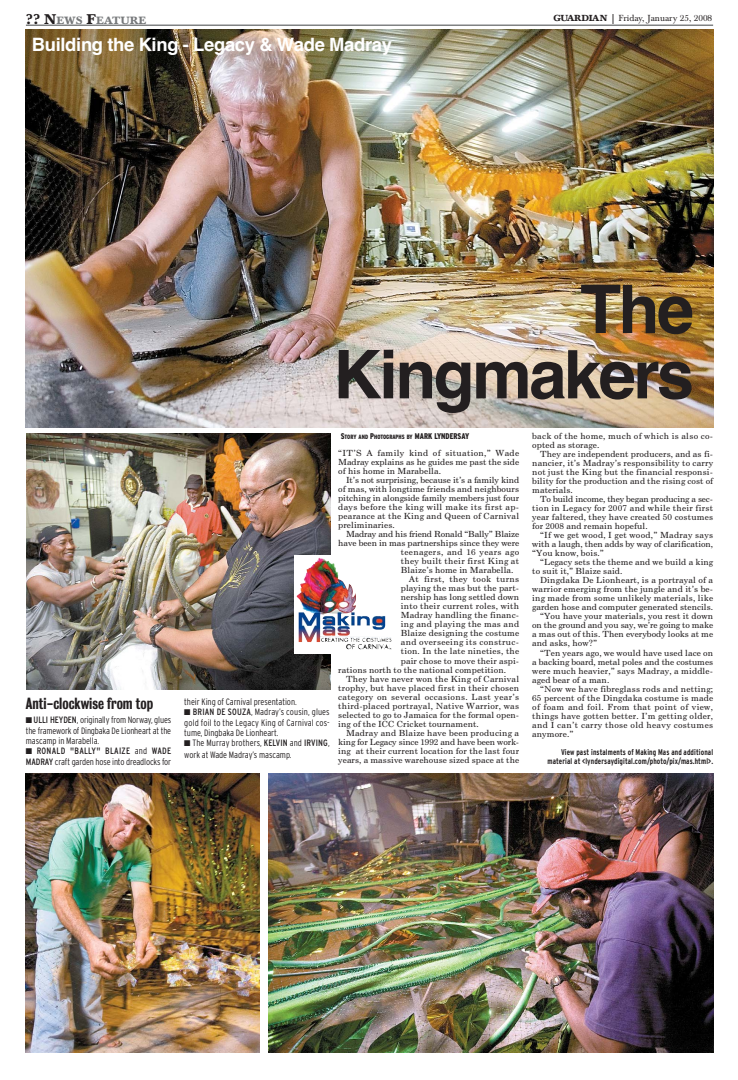
<style>
.page{position:relative;width:738px;height:1080px;background:#fff}
.page>*{position:absolute;margin:0;border:0;box-sizing:border-box;transform-origin:0 0}
.t1{font:700 67.2px/65.3px "Helvetica";letter-spacing:-.04em;color:#231f20;text-align:right}
.t2{font:700 18.4px "Helvetica";letter-spacing:-.015em;color:#fff}
.t3{font:14.7px "Bureau Grotesque Three Five";color:#231f20}
.t4{font:700 11px "Baskerville T";color:#76787a}
.t5{font:300 condensed 9.2px/11.2px "Interstate";letter-spacing:-.005em;color:#231f20}
.t6{font:9.2px "Baskerville T";color:#231f20}
.t7{font:8.5px/9px "Century Schlbk AI";letter-spacing:.01em;color:#231f20;text-align:justify;scale:1.05 1}
.t8{font:8.5px "Century Schlbk AI";letter-spacing:.03em;color:#231f20;scale:1.05 1}
.t9{font:8.5px "Century Schlbk AI";letter-spacing:-.01em;color:#231f20;scale:1.05 1}
.t10{font:8.5px "Century Schlbk AI";letter-spacing:-.02em;color:#231f20;scale:1.05 1}
.t11{font:8.5px "Century Schlbk AI";letter-spacing:-.015em;color:#231f20;scale:1.05 1}
.t12{font:700 condensed 8.3px/9px "Interstate";letter-spacing:.015em;color:#231f20;text-align:right;scale:.9 1}
.t13{font:900 condensed 6.2px "Interstate";color:#231f20;scale:.9 1}
.s1{font-size:14.7px;color:#231f20}
.s2{font-weight:700}
.s3{font-weight:500;font-size:12px}
.s4{font-weight:400}
.s5{font-size:8.3px}
</style>
<div class="page">
<hr style="left:26px;top:25px;width:687px;height:1px;background:#76787a">
<img style="left:26px;top:30px;width:687px;height:397px">
<img style="left:26px;top:433px;width:304px;height:256px">
<img style="left:26px;top:774px;width:234px;height:279px">
<img style="left:268px;top:774px;width:445px;height:279px">
<div style="left:294px;top:555px;width:101px;height:98px;background:#fff"></div>
<img style="left:296px;top:557px;width:96px;height:85px">
<p class="t4" style="left:26px;top:16px;width:122px"><span class="s1">?? N</span>EWS <span class="s1">F</span>EATURE</p>
<p class="t6" style="left:553px;top:15px;width:160px"><span class="s2">GUARDIAN</span> <span class="s3">|</span> Friday, January 25, 2008</p>
<h2 class="t2" style="left:32px;top:36px;width:362px">Building the King - Legacy &amp; Wade Madray</h2>
<h3 class="t3" style="left:26px;top:698px;width:129px">Anti-clockwise from top</h3>
<p class="t5" style="left:26px;top:715px;width:147px">■ <span class="s4">ULLI HEYDEN</span>, originally from Norway, glues the framework of Dingbaka De Lionheart at the</p>
<p class="t5" style="left:26px;top:736px;width:75px">mascamp in Marabella.</p>
<p class="t5" style="left:26px;top:746px;width:147px">■ <span class="s4">RONALD "BALLY" BLAIZE</span> and <span class="s4">WADE<br>MADRAY</span> craft garden hose into dreadlocks for</p>
<p class="t5" style="left:184px;top:697px;width:114px">their King of Carnival presentation.</p>
<p class="t5" style="left:184px;top:707px;width:147px">■ <span class="s4">BRIAN DE SOUZA</span>, Madray’s cousin, glues gold foil to the Legacy King of Carnival cos-</p>
<p class="t5" style="left:184px;top:728px;width:96px">tume, Dingbaka De Lionheart.</p>
<p class="t5" style="left:184px;top:738px;width:147px">■ The Murray brothers, <span class="s4">KELVIN</span> and <span class="s4">IRVING</span>, work at Wade Madray’s mascamp.</p>
<h1 class="t1" style="left:333px;top:283px;width:362px">The<br>Kingmakers</h1>
<p class="t13" style="left:341px;top:435px;width:144px"><span class="s5">S</span>TORY AND <span class="s5">P</span>HOTOGRAPHS BY <span class="s5">MARK LYNDERSAY</span></p>
<p class="t7" style="left:338px;top:449px;width:174px">“IT’S A family kind of situation,” Wade Madray explains as he guides me past the side of his home in Marabella.</p>
<p class="t7" style="left:338px;top:476px;width:174px;text-indent:8px">It’s not surprising, because it’s a family kind of mas, with longtime friends and neighbours pitching in alongside family members just four days before the king will make its first ap&shy;pearance at the King and Queen of Carnival preliminaries.</p>
<p class="t10" style="left:346px;top:530px;width:166px">Madray and his friend Ronald “Bally” Blaize</p>
<p class="t9" style="left:338px;top:539px;width:174px">have been in mas partnerships since they were</p>
<p class="t8" style="left:401px;top:548px;width:114px">teenagers, and 16 years ago</p>
<p class="t8" style="left:401px;top:557px;width:114px">they built their first King at</p>
<p class="t7" style="left:401px;top:567px;width:109px">Blaize’s home in Marabella.</p>
<p class="t8" style="left:409px;top:575px;width:107px">At first, they took turns</p>
<p class="t7" style="left:401px;top:585px;width:114px">playing the mas but the part-</p>
<p class="t7" style="left:401px;top:594px;width:114px">nership has long settled down</p>
<p class="t7" style="left:401px;top:603px;width:114px">into their current roles, with</p>
<p class="t7" style="left:401px;top:612px;width:114px">Madray handling the financ-</p>
<p class="t7" style="left:401px;top:621px;width:114px">ing and playing the mas and</p>
<p class="t7" style="left:401px;top:630px;width:114px">Blaize designing the costume</p>
<p class="t8" style="left:401px;top:639px;width:114px">and overseeing its construc-</p>
<p class="t7" style="left:401px;top:648px;width:114px">tion. In the late nineties, the</p>
<p class="t7" style="left:401px;top:657px;width:114px">pair chose to move their aspi-</p>
<p class="t7" style="left:338px;top:666px;width:161px">rations north to the national competition.</p>
<p class="t7" style="left:346px;top:675px;width:166px">They have never won the King of Carnival</p>
<p class="t7" style="left:338px;top:684px;width:174px">trophy, but have placed first in their chosen</p>
<p class="t8" style="left:338px;top:693px;width:174px">category on several occasions. Last year’s</p>
<p class="t7" style="left:338px;top:702px;width:174px">third-placed portrayal, Native Warrior, was</p>
<p class="t7" style="left:338px;top:711px;width:174px">selected to go to Jamaica for the formal open-</p>
<p class="t7" style="left:338px;top:720px;width:135px">ing of the ICC Cricket tournament.</p>
<p class="t7" style="left:346px;top:729px;width:166px">Madray and Blaize have been producing a</p>
<p class="t10" style="left:338px;top:738px;width:174px">king for Legacy since 1992 and have been work-</p>
<p class="t7" style="left:338px;top:747px;width:174px">ing at their current location for the last four</p>
<p class="t7" style="left:338px;top:756px;width:174px">years, a massive warehouse sized space at the</p>
<p class="t7" style="left:532px;top:432px;width:174px">back of the home, much of which is also co&shy;opted as storage.</p>
<p class="t7" style="left:532px;top:450px;width:174px;text-indent:8px">They are independent producers, and as fi&shy;nancier, it’s Madray’s responsibility to carry not just the King but the financial responsi&shy;bility for the production and the rising cost of materials.</p>
<p class="t7" style="left:532px;top:495px;width:174px;text-indent:8px">To build income, they began producing a sec&shy;tion in Legacy for 2007 and while their first year faltered, they have created 50 costumes for 2008 and remain hopeful.</p>
<p class="t7" style="left:532px;top:531px;width:174px;text-indent:8px">“If we get wood, I get wood,” Madray says with a laugh, then adds by way of clarification, “You know, bois.”</p>
<p class="t7" style="left:532px;top:559px;width:174px;text-indent:8px">“Legacy sets the theme and we build a king to suit it,” Blaize said.</p>
<p class="t7" style="left:540px;top:577px;width:166px">Dingdaka De Lionheart, is a portrayal of a</p>
<p class="t7" style="left:532px;top:586px;width:174px">warrior emerging from the jungle and it’s be-</p>
<p class="t7" style="left:532px;top:595px;width:174px">ing made from some unlikely materials, like</p>
<p class="t7" style="left:532px;top:604px;width:174px">garden hose and computer generated stencils.</p>
<p class="t7" style="left:540px;top:613px;width:166px">“You have your materials, you rest it down</p>
<p class="t11" style="left:532px;top:622px;width:174px">on the ground and you say, we’re going to make</p>
<p class="t7" style="left:532px;top:631px;width:174px">a mas out of this. Then everybody looks at me</p>
<p class="t7" style="left:532px;top:640px;width:63px">and asks, how?”</p>
<p class="t7" style="left:540px;top:649px;width:166px">“Ten years ago, we would have used lace on</p>
<p class="t9" style="left:532px;top:658px;width:174px">a backing board, metal poles and the costumes</p>
<p class="t7" style="left:532px;top:667px;width:174px">were much heavier,” says Madray, a middle-</p>
<p class="t7" style="left:532px;top:676px;width:75px">aged bear of a man.</p>
<p class="t7" style="left:540px;top:685px;width:166px">“Now we have fibreglass rods and netting;</p>
<p class="t7" style="left:532px;top:694px;width:174px">65 percent of the Dingdaka costume is made</p>
<p class="t8" style="left:532px;top:703px;width:174px">of foam and foil. From that point of view,</p>
<p class="t7" style="left:532px;top:712px;width:174px">things have gotten better. I’m getting older,</p>
<p class="t8" style="left:532px;top:721px;width:174px">and I can’t carry those old heavy costumes</p>
<p class="t7" style="left:532px;top:730px;width:41px">anymore.”</p>
<p class="t12" style="left:548px;top:748px;width:186px">View past instalments of Making Mas and additional material at &lt;lyndersaydigital.com/photo/pix/mas.html&gt;.</p>
</div>
